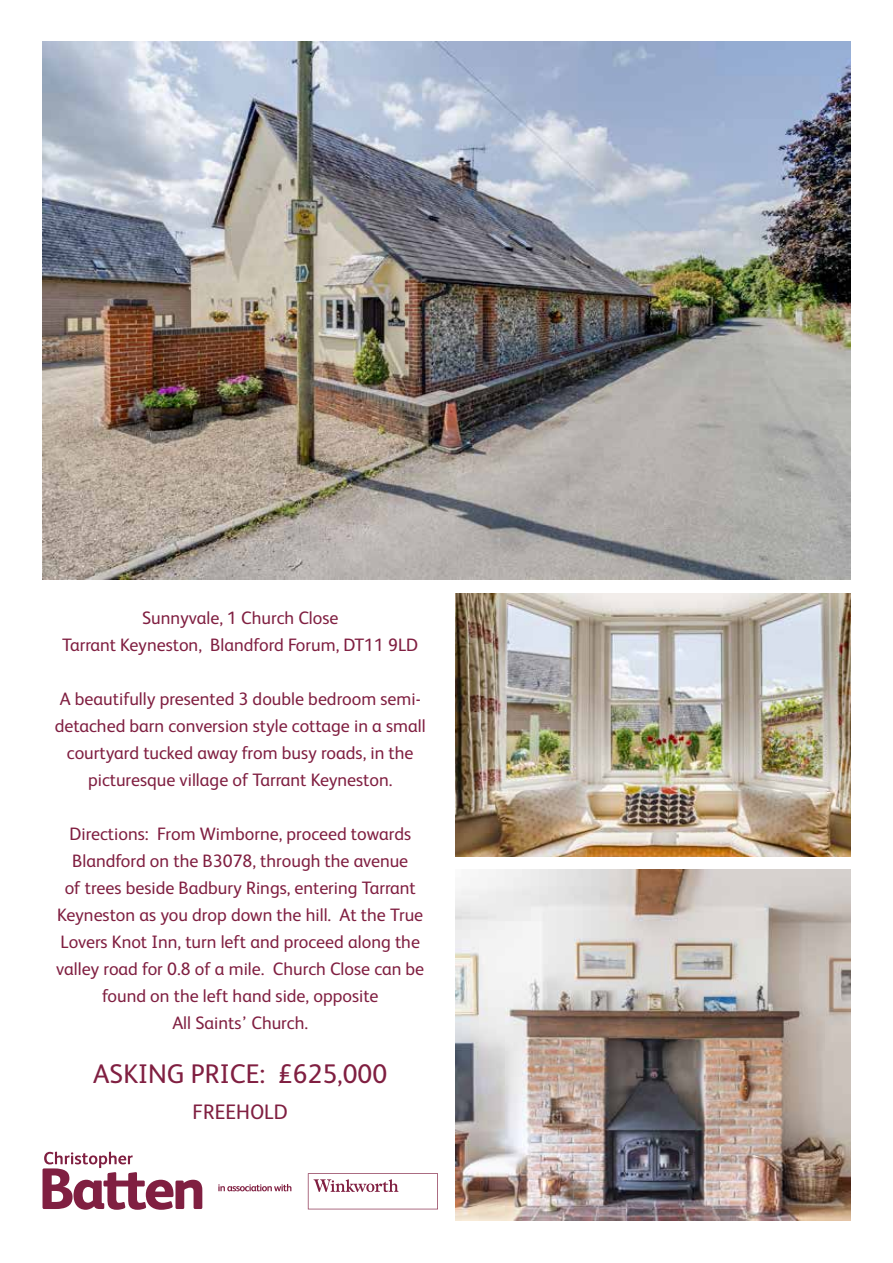
<style>
.page{position:relative;width:893px;height:1263px;background:#fff}
.page>*{position:absolute;margin:0;border:0;box-sizing:border-box;transform-origin:0 0}
.t1{font:27px "FS Albert";color:#801f41}
.t2{font:21px "FS Albert";color:#801f41}
.t3{font:18px/27px "FS Albert";color:#801f41;text-align:center}
</style>
<div class="page">
<img style="left:42px;top:42px;width:808px;height:538px">
<svg style="left:218px;top:1184px;width:73px;height:7px"></svg>
<svg style="left:308px;top:1173px;width:130px;height:36px"></svg>
<svg style="left:43px;top:1151px;width:159px;height:59px"></svg>
<img style="left:455px;top:593px;width:396px;height:264px">
<img style="left:455px;top:869px;width:396px;height:351px">
<p class="t3" style="left:62px;top:604px;width:358px">Sunnyvale, 1 Church Close<br>Tarrant Keyneston, Blandford Forum, DT11 9LD</p>
<p class="t3" style="left:55px;top:685px;width:372px">A beautifully presented 3 double bedroom semi&shy;detached barn conversion style cottage in a small courtyard tucked away from busy roads, in the picturesque village of Tarrant Keyneston.</p>
<p class="t3" style="left:56px;top:820px;width:369px">Directions: From Wimborne, proceed towards Blandford on the B3078, through the avenue<br>of trees beside Badbury Rings, entering Tarrant Keyneston as you drop down the hill. At the True Lovers Knot Inn, turn left and proceed along the valley road for 0.8 of a mile. Church Close can be found on the left hand side, opposite<br>All Saints’ Church.</p>
<h1 class="t1" style="left:93px;top:1058px;width:296px">ASKING PRICE: £625,000</h1>
<p class="t2" style="left:193px;top:1100px;width:97px">FREEHOLD</p>
</div>
